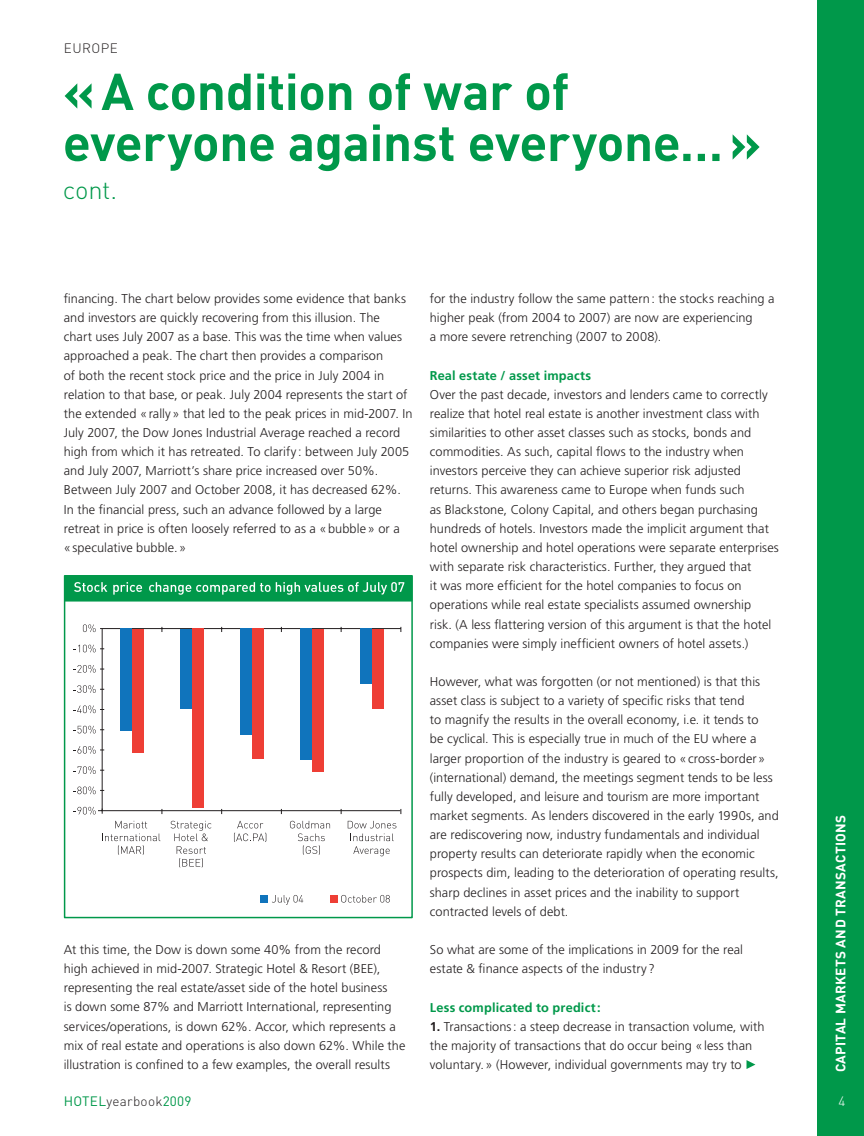
<style>
.page{position:relative;width:864px;height:1136px;background:#fff}
.page>*{position:absolute;margin:0;border:0;box-sizing:border-box;transform-origin:0 0}
.t1{font:700 51px/51px "DIN";letter-spacing:-.01em;color:#00984a}
.t2{font:300 25.5px "DIN";color:#00984a}
.t3{font:700 13.5px "DIN";letter-spacing:.02em;color:#fff}
.t4{font:13.5px "DIN";letter-spacing:.02em;color:#00984a}
.t5{font:300 13.5px "DIN";letter-spacing:.04em;color:#231f20}
.t6{font:300 13.5px "DIN";color:#fff}
.t7{font:300 12.75px/19.2px "Frutiger LT Std";letter-spacing:.005em;color:#231f20}
.t8{font:700 12.75px "Frutiger LT Std";letter-spacing:.01em;color:#00984a}
.s1{font-weight:700}
.s2{font-weight:300;color:#231f20}
</style>
<div class="page">
<div style="left:816px;top:0;width:47px;height:1135px;background:#00984a"></div>
<div style="left:64px;top:575px;width:348px;height:343px;border:2px solid #00984a"></div>
<div style="left:64px;top:575px;width:348px;height:26px;background:#00984a"></div>
<svg style="left:74px;top:582px;width:33px;height:10px"></svg>
<svg style="left:113px;top:582px;width:29px;height:12px"></svg>
<svg style="left:149px;top:582px;width:255px;height:12px"></svg>
<svg style="left:272px;top:895px;width:31px;height:9px"></svg>
<div style="left:260px;top:895px;width:8px;height:7px;background:#1074bc"></div>
<svg style="left:341px;top:895px;width:49px;height:7px"></svg>
<div style="left:330px;top:895px;width:7px;height:7px;background:#ee3e35"></div>
<svg style="left:102px;top:820px;width:58px;height:34px"></svg>
<svg style="left:83px;top:624px;width:13px;height:8px"></svg>
<svg style="left:170px;top:820px;width:41px;height:47px"></svg>
<svg style="left:234px;top:820px;width:32px;height:22px"></svg>
<svg style="left:290px;top:820px;width:40px;height:34px"></svg>
<svg style="left:347px;top:820px;width:49px;height:36px"></svg>
<svg style="left:102px;top:629px;width:298px;height:182px"></svg>
<svg style="left:73px;top:806px;width:30px;height:8px"></svg>
<svg style="left:73px;top:786px;width:31px;height:8px"></svg>
<svg style="left:73px;top:766px;width:31px;height:7px"></svg>
<svg style="left:73px;top:746px;width:31px;height:7px"></svg>
<svg style="left:73px;top:725px;width:31px;height:8px"></svg>
<svg style="left:73px;top:705px;width:31px;height:8px"></svg>
<svg style="left:73px;top:685px;width:31px;height:7px"></svg>
<hr style="left:100px;top:628px;width:300px;height:1px;background:#231f20">
<svg style="left:73px;top:644px;width:31px;height:8px"></svg>
<svg style="left:73px;top:665px;width:31px;height:7px"></svg>
<div style="left:120px;top:628px;width:12px;height:102px;background:#1074bc"></div>
<div style="left:132px;top:628px;width:12px;height:124px;background:#ee3e35"></div>
<div style="left:371px;top:628px;width:12px;height:80px;background:#ee3e35"></div>
<div style="left:359px;top:628px;width:12px;height:55px;background:#1074bc"></div>
<div style="left:180px;top:628px;width:12px;height:80px;background:#1074bc"></div>
<div style="left:192px;top:628px;width:12px;height:180px;background:#ee3e35"></div>
<div style="left:240px;top:628px;width:12px;height:106px;background:#1074bc"></div>
<div style="left:252px;top:628px;width:11px;height:131px;background:#ee3e35"></div>
<div style="left:300px;top:628px;width:11px;height:132px;background:#1074bc"></div>
<div style="left:311px;top:628px;width:12px;height:143px;background:#ee3e35"></div>
<svg style="left:746px;top:1060px;width:9px;height:8px"></svg>
<p class="t5" style="left:64px;top:40px;width:56px">EUROPE</p>
<h1 class="t1" style="left:63px;top:64px;width:699px">«A condition of war of everyone against everyone…»</h1>
<h2 class="t2" style="left:63px;top:174px;width:56px">cont.</h2>
<p class="t7" style="left:64px;top:289px;width:350px">financing. The chart below provides some evidence that banks and investors are quickly recovering from this illusion. The<br>chart uses July 2007 as a base. This was the time when values approached a peak. The chart then provides a comparison<br>of both the recent stock price and the price in July 2004 in relation to that base, or peak. July 2004 represents the start of the extended «rally» that led to the peak prices in mid-2007. In July 2007, the Dow Jones Industrial Average reached a record high from which it has retreated. To clarify : between July 2005 and July 2007, Marriott’s share price increased over 50%.<br>Between July 2007 and October 2008, it has decreased 62%.<br>In the financial press, such an advance followed by a large retreat in price is often loosely referred to as a «bubble» or a «speculative bubble.»</p>
<p class="t7" style="left:64px;top:940px;width:343px">At this time, the Dow is down some 40% from the record high achieved in mid-2007. Strategic Hotel &amp; Resort (BEE), representing the real estate/asset side of the hotel business<br>is down some 87% and Marriott International, representing services/operations, is down 62%. Accor, which represents a mix of real estate and operations is also down 62%. While the illustration is confined to a few examples, the overall results</p>
<p class="t7" style="left:429px;top:289px;width:346px">for the industry follow the same pattern: the stocks reaching a higher peak (from 2004 to 2007) are now are experiencing<br>a more severe retrenching (2007 to 2008).</p>
<p class="t8" style="left:429px;top:367px;width:163px">Real estate / asset impacts</p>
<p class="t7" style="left:429px;top:385px;width:350px">Over the past decade, investors and lenders came to correctly realize that hotel real estate is another investment class with similarities to other asset classes such as stocks, bonds and commodities. As such, capital flows to the industry when investors perceive they can achieve superior risk adjusted returns. This awareness came to Europe when funds such<br>as Blackstone, Colony Capital, and others began purchasing hundreds of hotels. Investors made the implicit argument that hotel ownership and hotel operations were separate enterprises with separate risk characteristics. Further, they argued that<br>it was more efficient for the hotel companies to focus on operations while real estate specialists assumed ownership<br>risk. (A less flattering version of this argument is that the hotel companies were simply inefficient owners of hotel assets.)</p>
<p class="t7" style="left:429px;top:672px;width:350px">However, what was forgotten (or not mentioned) is that this asset class is subject to a variety of specific risks that tend<br>to magnify the results in the overall economy, i.e. it tends to<br>be cyclical. This is especially true in much of the EU where a larger proportion of the industry is geared to «cross-border» (international) demand, the meetings segment tends to be less fully developed, and leisure and tourism are more important market segments. As lenders discovered in the early 1990s, and are rediscovering now, industry fundamentals and individual property results can deteriorate rapidly when the economic prospects dim, leading to the deterioration of operating results, sharp declines in asset prices and the inability to support contracted levels of debt.</p>
<p class="t7" style="left:429px;top:940px;width:314px">So what are some of the implications in 2009 for the real estate &amp; finance aspects of the industry ?</p>
<p class="t8" style="left:429px;top:999px;width:172px">Less complicated to predict:</p>
<p class="t7" style="left:429px;top:1016px;width:336px"><span class="s1">1.</span> Transactions: a steep decrease in transaction volume, with the majority of transactions that do occur being «less than voluntary.» (However, individual governments may try to</p>
<p class="t3" style="left:831px;top:1071px;width:259px;rotate:-90deg">CAPITAL MARKETS AND TRANSACTIONS</p>
<p class="t4" style="left:64px;top:1092px;width:129px">HOTEL<span class="s2">yearbook</span>2009</p>
<p class="t6" style="left:838px;top:1092px;width:8px">4</p>
</div>
